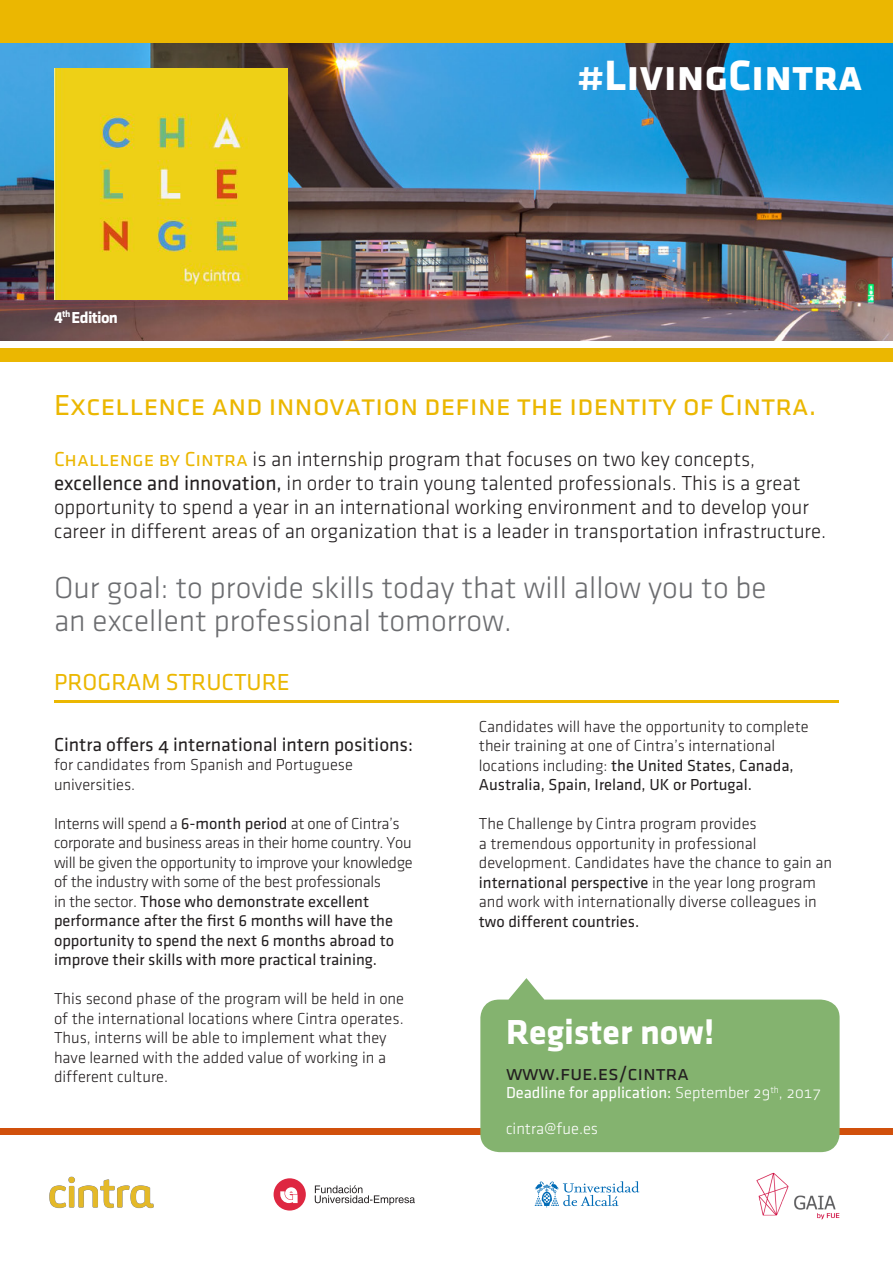
<style>
.page{position:relative;width:893px;height:1263px;background:#fff}
.page>*{position:absolute;margin:0;border:0;box-sizing:border-box;transform-origin:0 0}
.t1{font:43.95px "Klavika Bold Caps SC";color:#fff}
.t2{font:700 36px "Klavika";color:#fff}
.t3{font:31.5px/33px "Klavika Light OSTF";color:#6c6d70}
.t4{font:30px "Klavika Reg Caps SC";letter-spacing:-.01em;color:#ebb701}
.t5{font:24px "Klavika Reg Caps SC";color:#ebb701}
.t6{font:21px/24px "Klavika Light OSTF";color:#231f20}
.t7{font:21px "Klavika Reg Caps SC";letter-spacing:-.01em;color:#231f20}
.t8{font:19.5px "Klavika Regular OSF";color:#231f20}
.t9{font:16.5px/19.5px "Klavika Light OSTF";color:#231f20}
.t10{font:16.5px/19.5px "Klavika Light OSTF";letter-spacing:-.02em;color:#231f20}
.t11{font:16.5px "Klavika Regular OSF";color:#fff}
.t12{font:16.5px "Klavika Light OSTF";color:#fff}
.t13{font:700 16.5px "Klavika";letter-spacing:-.04em;color:#fff}
.s1{font-family:"Klavika Reg Caps SC";color:#ebb701}
.s2{font-family:"Klavika Regular OSF"}
.s3{font-family:"Klavika Light OSTF"}
</style>
<div class="page">
<img style="left:0;top:43px;width:893px;height:297px">
<div style="left:0;top:0;width:893px;height:43px;background:#ebb701"></div>
<div style="left:0;top:348px;width:893px;height:13px;background:#ebb701"></div>
<hr style="left:54px;top:700px;width:785px;height:2px;background:#ebb701">
<img style="left:54px;top:69px;width:233px;height:231px">
<div style="left:0;top:1128px;width:893px;height:6px;background:#d1500c"></div>
<svg style="left:535px;top:1181px;width:104px;height:27px"></svg>
<svg style="left:480px;top:978px;width:360px;height:174px;background:#94bd82"></svg>
<svg style="left:274px;top:1178px;width:32px;height:32px"></svg>
<svg style="left:315px;top:1185px;width:100px;height:20px"></svg>
<img style="left:49px;top:1176px;width:105px;height:33px">
<img style="left:756px;top:1172px;width:84px;height:48px">
<p class="t13" style="left:54px;top:308px;width:66px">4<sup>th</sup> Edition</p>
<p class="t1" style="left:577px;top:51px;width:287px">#LivingCintra</p>
<p class="t4" style="left:54px;top:389px;width:764px">Excellence and innovation define the identity of Cintra.</p>
<p class="t6" style="left:54px;top:447px;width:774px"><span class="s1">Challenge by Cintra</span> is an internship program that focuses on two key concepts, <span class="s2">excellence and innovation,</span> in order to train young talented professionals. This is a great opportunity to spend a year in an international working environment and to develop your career in different areas of an organization that is a leader in transportation infrastructure.</p>
<p class="t3" style="left:54px;top:571px;width:714px">Our goal: to provide skills today that will allow you to be an excellent professional tomorrow.</p>
<p class="t5" style="left:54px;top:670px;width:237px">PROGRAM STRUCTURE</p>
<p class="t8" style="left:54px;top:734px;width:361px">Cintra offers 4 international intern positions:</p>
<p class="t9" style="left:54px;top:755px;width:300px">for candidates from Spanish and Portuguese universities.</p>
<p class="t10" style="left:54px;top:814px;width:360px">Interns will spend a <span class="s2">6-month period</span> at one of Cintra’s corporate and business areas in their home country. You will be given the opportunity to improve your knowledge of the industry with some of the best professionals<br>in the sector. <span class="s2">Those who demonstrate excellent performance after the first 6 months will have the opportunity to spend the next 6 months abroad to improve their skills with more practical training.</span></p>
<p class="t9" style="left:54px;top:989px;width:352px">This second phase of the program will be held in one of the international locations where Cintra operates.<br>Thus, interns will be able to implement what they have learned with the added value of working in a different culture.</p>
<p class="t9" style="left:479px;top:716px;width:331px">Candidates will have the opportunity to complete their training at one of Cintra’s international locations including: <span class="s2">the United States, Canada, Australia, Spain, Ireland, UK or Portugal.</span></p>
<p class="t9" style="left:479px;top:814px;width:355px">The Challenge by Cintra program provides<br>a tremendous opportunity in professional development. Candidates have the chance to gain an <span class="s2">international perspective</span> in the year long program and work with internationally diverse colleagues in <span class="s2">two different countries.</span></p>
<p class="t2" style="left:506px;top:1012px;width:210px">Register now!</p>
<p class="t7" style="left:506px;top:1062px;width:185px">www.fue.es/cintra</p>
<p class="t11" style="left:506px;top:1084px;width:317px">Deadline for application: <span class="s3">September 29</span><sup>th</sup><span class="s3">, 2017</span></p>
<p class="t12" style="left:506px;top:1120px;width:94px">cintra@fue.es</p>
</div>
